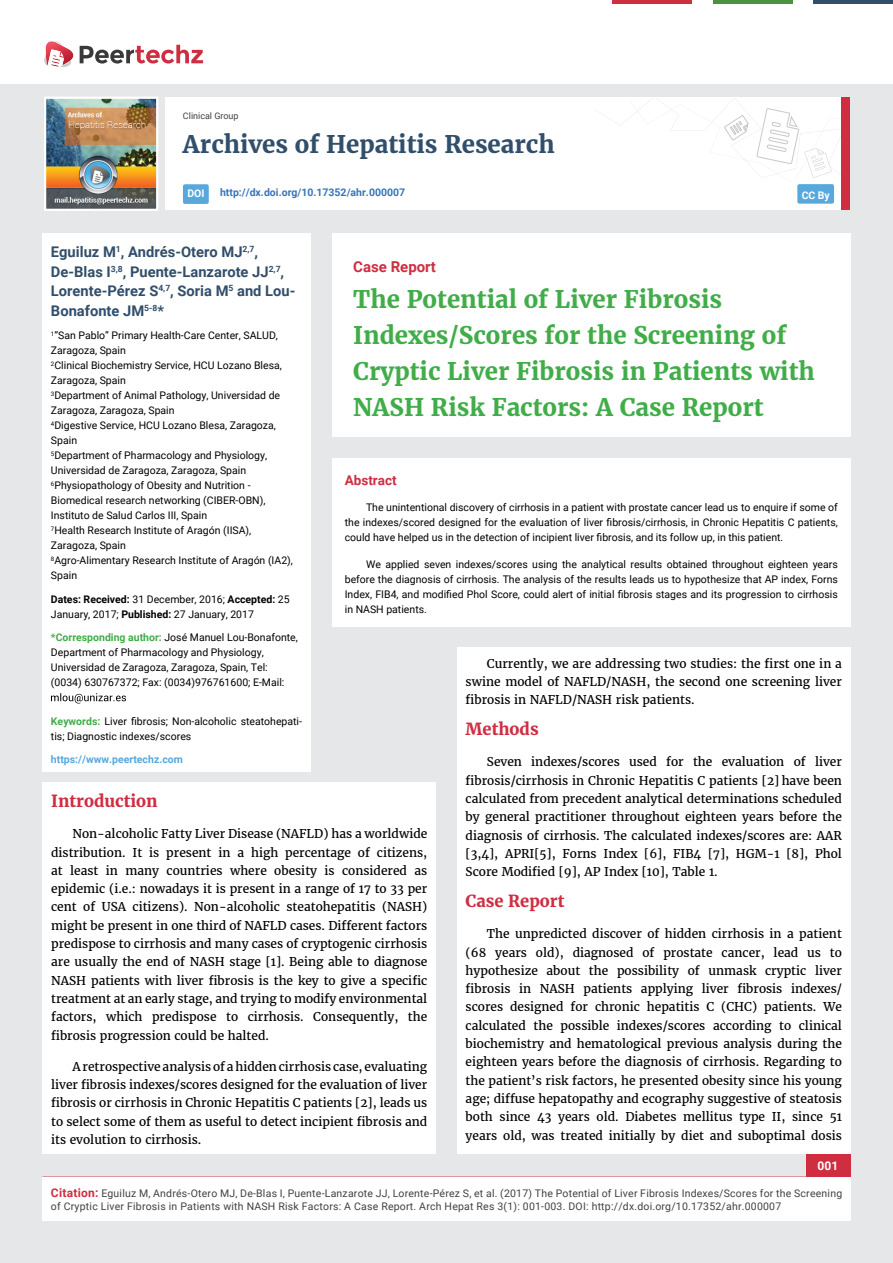
<style>
.page{position:relative;width:893px;height:1263px;background:#e6e7e8}
.page>*{position:absolute;margin:0;border:0;box-sizing:border-box;transform-origin:0 0}
.t1{font:700 24px/36px "Merriweather";color:#41ad49}
.t2{font:700 24px "Merriweather";color:#314e6b}
.t3{font:700 16.5px "Merriweather";color:#cf2e41}
.t4{font:700 15px "Roboto";color:#cf2e41}
.t5{font:700 14.7px/19.5px "Roboto";color:#314e6b}
.t6{font:700 13.5px "Roboto";color:#cf2e41}
.t7{font:12px/18.3px "Merriweather";color:#000;text-align:justify}
.t8{font:700 12px "Roboto";color:#fff}
.t9{font:10.5px/15px "Roboto";color:#000}
.t10{font:10.5px/13.5px "Roboto";letter-spacing:.02em;color:#414042}
.t11{font:700 10.5px "Roboto";color:#3676b9}
.t12{font:700 10.5px "Roboto";color:#56a8dd}
.t13{font:700 10.5px "Roboto";color:#fff}
.t14{font:9px "Roboto";color:#414042}
.s1{font-weight:700}
.s2{font-weight:700;color:#41ad49}
.s3{font-weight:700;font-size:12px;color:#cf2e41}
</style>
<div class="page">
<div style="left:165px;top:98px;width:684px;height:112px;background:#fff"></div>
<svg style="left:596px;top:99px;width:245px;height:79px"></svg>
<div style="left:841px;top:98px;width:8px;height:112px;background:#cf2e41"></div>
<img style="left:47px;top:100px;width:108px;height:108px">
<div style="left:44px;top:97px;width:114px;height:114px;border:2px solid #fff"></div>
<div style="left:0;top:0;width:893px;height:83px;background:#fff"></div>
<svg style="left:44px;top:41px;width:159px;height:27px"></svg>
<div style="left:797px;top:184px;width:37px;height:20px;background:#56a8dd;border-radius:2px"></div>
<hr style="left:713px;top:0;width:79px;height:3px;background:#4d9041">
<hr style="left:612px;top:0;width:80px;height:3px;background:#cf2e41">
<hr style="left:813px;top:0;width:80px;height:3px;background:#314e6b">
<div style="left:806px;top:1154px;width:44px;height:51px;background:#cf2e41"></div>
<div style="left:42px;top:1177px;width:809px;height:43px;background:#fff"></div>
<div style="left:183px;top:184px;width:26px;height:20px;background:#56a8dd;border-radius:2px"></div>
<div style="left:332px;top:458px;width:518px;height:168px;background:#fff"></div>
<div style="left:332px;top:233px;width:518px;height:204px;background:#fff"></div>
<div style="left:42px;top:233px;width:269px;height:539px;background:#fff"></div>
<svg style="left:51px;top:693px;width:75px;height:11px"></svg>
<div style="left:43px;top:782px;width:393px;height:372px;background:#fff"></div>
<div style="left:457px;top:647px;width:393px;height:507px;background:#fff"></div>
<p class="t14" style="left:183px;top:111px;width:57px">Clinical Group</p>
<h1 class="t2" style="left:183px;top:129px;width:373px">Archives of Hepatitis Research</h1>
<p class="t13" style="left:187px;top:188px;width:19px">DOI</p>
<p class="t11" style="left:220px;top:186px;width:187px">http://dx.doi.org/10.17352/ahr.000007</p>
<p class="t13" style="left:802px;top:189px;width:29px">CC By</p>
<p class="t5" style="left:51px;top:242px;width:246px">Eguiluz M<sup>1</sup>, Andrés-Otero MJ<sup>2,7</sup>,<br>De-Blas I<sup>3,8</sup>, Puente-Lanzarote JJ<sup>2,7</sup>,<br>Lorente-Pérez S<sup>4,7</sup>, Soria M<sup>5</sup> and Lou-<br>Bonafonte JM<sup>5-8</sup>*</p>
<p class="t9" style="left:51px;top:328px;width:243px"><sup>1</sup>”San Pablo” Primary Health-Care Center, SALUD, Zaragoza, Spain<br><sup>2</sup>Clinical Biochemistry Service, HCU Lozano Blesa, Zaragoza, Spain<br><sup>3</sup>Department of Animal Pathology, Universidad de Zaragoza, Zaragoza, Spain<br><sup>4</sup>Digestive Service, HCU Lozano Blesa, Zaragoza, Spain<br><sup>5</sup>Department of Pharmacology and Physiology, Universidad de Zaragoza, Zaragoza, Spain <sup>6</sup>Physiopathology of Obesity and Nutrition - Biomedical research networking (CIBER-OBN), Instituto de Salud Carlos III, Spain<br><sup>7</sup>Health Research Institute of Aragón (IISA), Zaragoza, Spain<br><sup>8</sup>Agro-Alimentary Research Institute of Aragón (IA2), Spain</p>
<p class="t9" style="left:51px;top:592px;width:240px"><span class="s1">Dates: Received:</span> 31 December, 2016; <span class="s1">Accepted:</span> 25<br>January, 2017; <span class="s1">Published:</span> 27 January, 2017</p>
<p class="t9" style="left:51px;top:630px;width:248px"><span class="s2">*Corresponding author:</span> José Manuel Lou-Bonafonte, Department of Pharmacology and Physiology, Universidad de Zaragoza, Zaragoza, Spain, Tel: (0034) 630767372; Fax: (0034)976761600; E-Mail:</p>
<p class="t9" style="left:51px;top:714px;width:253px"><span class="s2">Keywords:</span> Liver fibrosis; Non-alcoholic steatohepati&shy;tis; Diagnostic indexes/scores</p>
<p class="t12" style="left:51px;top:753px;width:133px">https://www.peertechz.com</p>
<h2 class="t3" style="left:51px;top:791px;width:108px">Introduction</h2>
<p class="t7" style="left:51px;top:825px;width:378px;text-indent:21px">Non-alcoholic Fatty Liver Disease (NAFLD) has a worldwide distribution. It is present in a high percentage of citizens, at least in many countries where obesity is considered as epidemic (i.e.: nowadays it is present in a range of 17 to 33 per cent of USA citizens). Non-alcoholic steatohepatitis (NASH) might be present in one third of NAFLD cases. Different factors predispose to cirrhosis and many cases of cryptogenic cirrhosis are usually the end of NASH stage [1]. Being able to diagnose NASH patients with liver fibrosis is the key to give a specific treatment at an early stage, and trying to modify environmental factors, which predispose to cirrhosis. Consequently, the fibrosis progression could be halted.</p>
<p class="t7" style="left:51px;top:1057px;width:378px;text-indent:21px">A retrospective analysis of a hidden cirrhosis case, evaluating liver fibrosis indexes/scores designed for the evaluation of liver fibrosis or cirrhosis in Chronic Hepatitis C patients [2], leads us to select some of them as useful to detect incipient fibrosis and its evolution to cirrhosis.</p>
<p class="t4" style="left:353px;top:258px;width:84px">Case Report</p>
<h1 class="t1" style="left:353px;top:281px;width:463px">The Potential of Liver Fibrosis Indexes/Scores for the Screening of Cryptic Liver Fibrosis in Patients with NASH Risk Factors: A Case Report</h1>
<p class="t6" style="left:345px;top:472px;width:53px">Abstract</p>
<p class="t9" style="left:345px;top:499px;width:495px;text-align:justify;text-indent:21px">The unintentional discovery of cirrhosis in a patient with prostate cancer lead us to enquire if some of the indexes/scored designed for the evaluation of liver fibrosis/cirrhosis, in Chronic Hepatitis C patients, could have helped us in the detection of incipient liver fibrosis, and its follow up, in this patient.</p>
<p class="t9" style="left:345px;top:557px;width:495px;text-align:justify;text-indent:21px">We applied seven indexes/scores using the analytical results obtained throughout eighteen years before the diagnosis of cirrhosis. The analysis of the results leads us to hypothesize that AP index, Forns Index, FIB4, and modified Phol Score, could alert of initial fibrosis stages and its progression to cirrhosis in NASH patients.</p>
<p class="t7" style="left:466px;top:654px;width:378px;text-indent:21px">Currently, we are addressing two studies: the first one in a swine model of NAFLD/NASH, the second one screening liver fibrosis in NAFLD/NASH risk patients.</p>
<h2 class="t3" style="left:466px;top:719px;width:75px">Methods</h2>
<p class="t7" style="left:466px;top:753px;width:378px;text-indent:21px">Seven indexes/scores used for the evaluation of liver fibrosis/cirrhosis in Chronic Hepatitis C patients [2] have been calculated from precedent analytical determinations scheduled by general practitioner throughout eighteen years before the diagnosis of cirrhosis. The calculated indexes/scores are: AAR [3,4], APRI[5], Forns Index [6], FIB4 [7], HGM-1 [8], Phol Score Modified [9], AP Index [10], Table 1.</p>
<h2 class="t3" style="left:466px;top:891px;width:100px">Case Report</h2>
<p class="t7" style="left:466px;top:925px;width:378px;text-indent:21px">The unpredicted discover of hidden cirrhosis in a patient (68 years old), diagnosed of prostate cancer, lead us to hypothesize about the possibility of unmask cryptic liver fibrosis in NASH patients applying liver fibrosis indexes/ scores designed for chronic hepatitis C (CHC) patients. We calculated the possible indexes/scores according to clinical biochemistry and hematological previous analysis during the eighteen years before the diagnosis of cirrhosis. Regarding to the patient’s risk factors, he presented obesity since his young age; diffuse hepatopathy and ecography suggestive of steatosis both since 43 years old. Diabetes mellitus type II, since 51 years old, was treated initially by diet and suboptimal dosis</p>
<p class="t8" style="left:817px;top:1159px;width:22px">001</p>
<p class="t10" style="left:51px;top:1186px;width:793px"><span class="s3">Citation:</span> Eguiluz M, Andrés-Otero MJ, De-Blas I, Puente-Lanzarote JJ, Lorente-Pérez S, et al. (2017) The Potential of Liver Fibrosis Indexes/Scores for the Screening of Cryptic Liver Fibrosis in Patients with NASH Risk Factors: A Case Report. Arch Hepat Res 3(1): 001-003. DOI: http://dx.doi.org/10.17352/ahr.000007</p>
</div>
